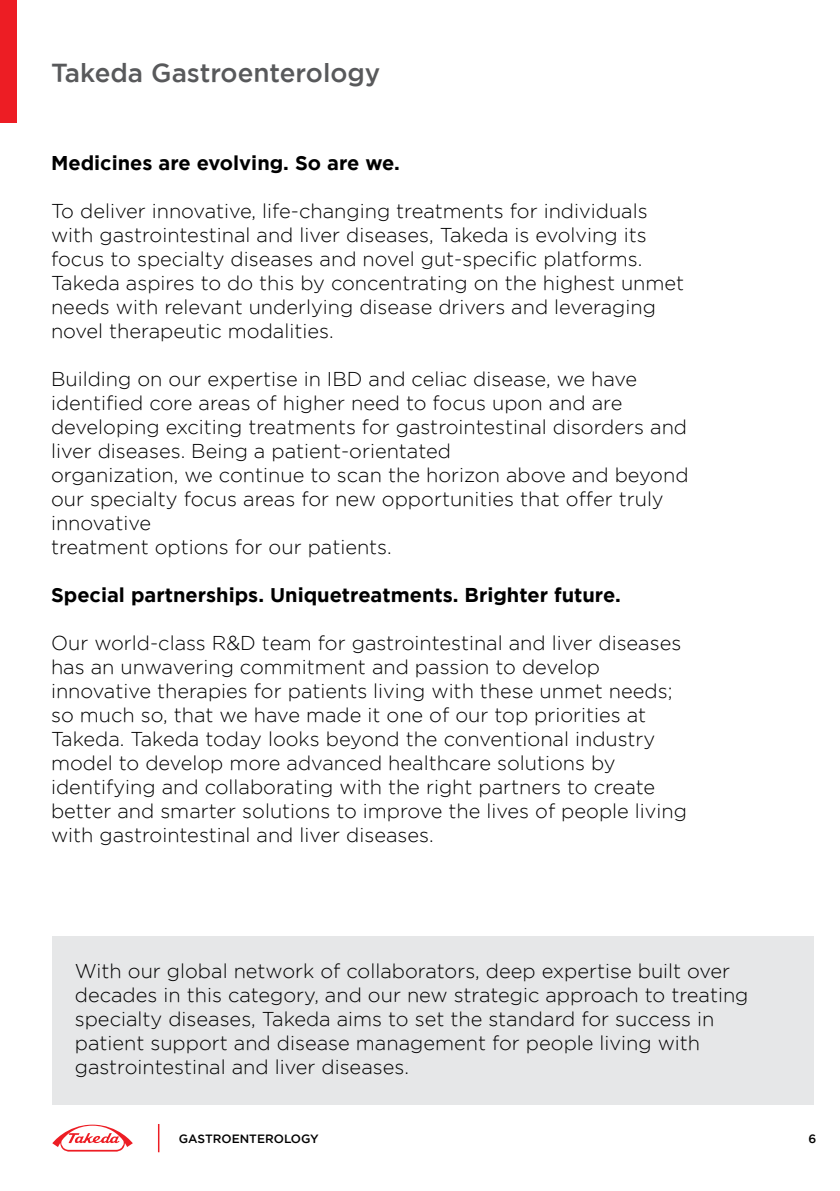
<style>
.page{position:relative;width:840px;height:1191px;background:#fff}
.page>*{position:absolute;margin:0;border:0;box-sizing:border-box;transform-origin:0 0}
.t1{font:500 26px "Gotham HTF";color:#58595b}
.t2{font:300 20px/24px "Gotham HTF";color:#000}
.t3{font:700 20px "Gotham HTF";color:#000}
.t4{font:500 12px "Gotham HTF";color:#000}
</style>
<div class="page">
<svg style="left:52px;top:1124px;width:81px;height:28px"></svg>
<svg style="left:158px;top:1124px;width:1px;height:28px"></svg>
<div style="left:0;top:0;width:17px;height:122px;background:#ed1d24"></div>
<div style="left:52px;top:936px;width:761px;height:169px;background:#e6e7e8"></div>
<h1 class="t1" style="left:51px;top:58px;width:331px">Takeda Gastroenterology</h1>
<p class="t3" style="left:51px;top:151px;width:350px">Medicines are evolving. So are we.</p>
<p class="t2" style="left:51px;top:198px;width:634px">To deliver innovative, life-changing treatments for individuals with gastrointestinal and liver diseases, Takeda is evolving its focus to specialty diseases and novel gut-specific platforms.<br>Takeda aspires to do this by concentrating on the highest unmet needs with relevant underlying disease drivers and leveraging novel therapeutic modalities.</p>
<p class="t2" style="left:51px;top:366px;width:638px">Building on our expertise in IBD and celiac disease, we have identified core areas of higher need to focus upon and are developing exciting treatments for gastrointestinal disorders and liver diseases. Being a patient-orientated<br>organization, we continue to scan the horizon above and beyond our specialty focus areas for new opportunities that offer truly innovative<br>treatment options for our patients.</p>
<p class="t3" style="left:51px;top:583px;width:571px">Special partnerships. Uniquetreatments. Brighter future.</p>
<p class="t2" style="left:51px;top:630px;width:637px">Our world-class R&amp;D team for gastrointestinal and liver diseases has an unwavering commitment and passion to develop innovative therapies for patients living with these unmet needs; so much so, that we have made it one of our top priorities at Takeda. Takeda today looks beyond the conventional industry model to develop more advanced healthcare solutions by identifying and collaborating with the right partners to create better and smarter solutions to improve the lives of people living with gastrointestinal and liver diseases.</p>
<p class="t2" style="left:75px;top:958px;width:674px">With our global network of collaborators, deep expertise built over decades in this category, and our new strategic approach to treating specialty diseases, Takeda aims to set the standard for success in patient support and disease management for people living with gastrointestinal and liver diseases.</p>
<p class="t4" style="left:179px;top:1132px;width:141px">GASTROENTEROLOGY</p>
<p class="t4" style="left:808px;top:1132px;width:9px">6</p>
</div>
